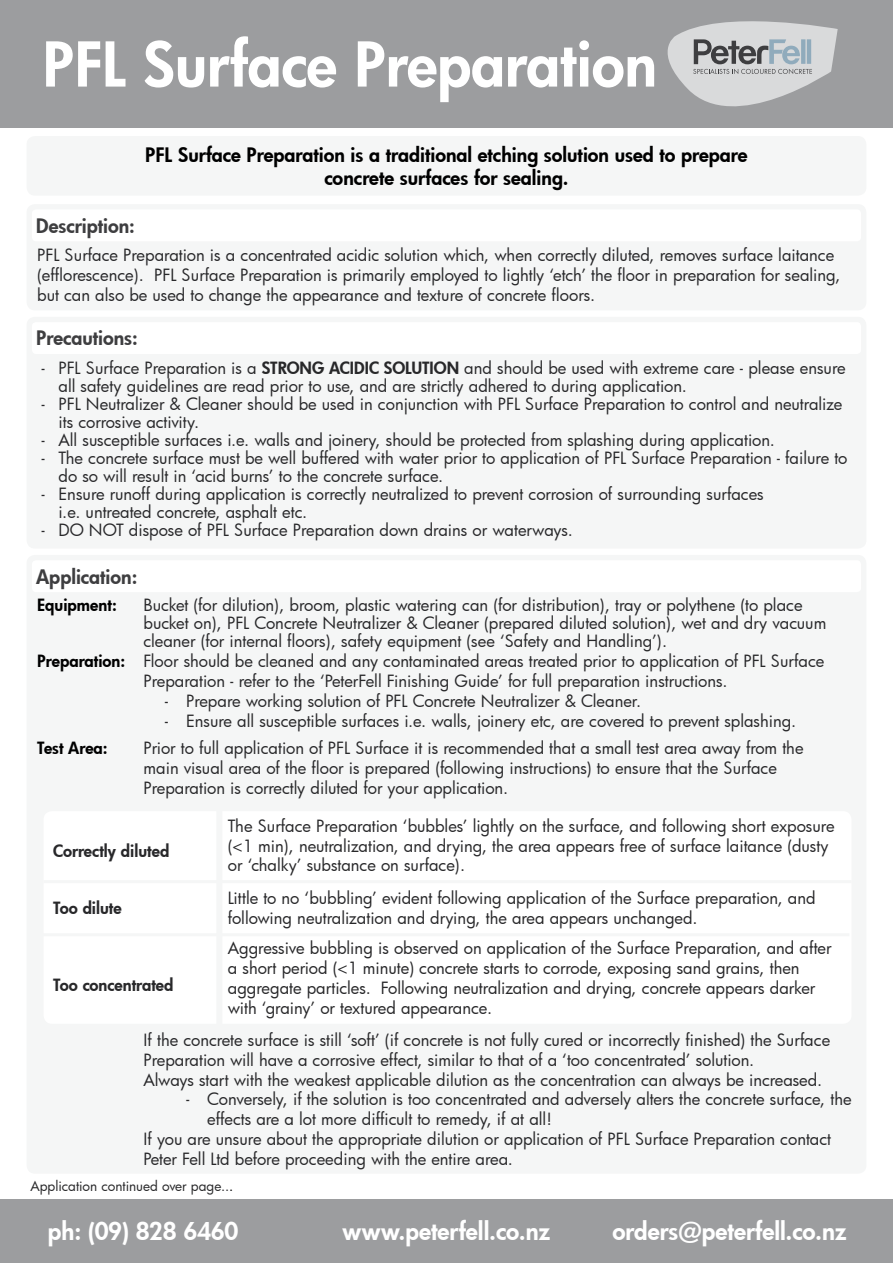
<style>
.page{position:relative;width:893px;height:1263px;background:#fff}
.page>*{position:absolute;margin:0;border:0;box-sizing:border-box;transform-origin:0 0}
.t1{font:800 60px "Futura";color:#fff}
.t2{font:800 24px "Futura";color:#fff}
.t3{font:800 19.5px/23.4px "Futura";color:#000;text-align:center}
.t4{font:800 19.5px "Futura";color:#3e3e40}
.t5{font:16.5px/19.8px "Futura";color:#28282a}
.t6{font:800 16.5px "Futura";color:#28282a}
.t7{font:800 16.5px "Futura";color:#000}
.t8{font:13.5px "Futura";color:#28282a}
.s1{font-weight:800}
.s2{font-weight:800;color:#000}
.s3{color:#000}
</style>
<div class="page">
<div style="left:27px;top:136px;width:839px;height:60px;background:#f5f6f6;border-radius:9px"></div>
<div style="left:0;top:0;width:893px;height:128px;background:#9c9d9f"></div>
<svg style="left:667px;top:21px;width:171px;height:86px"></svg>
<div style="left:0;top:1199px;width:893px;height:64px;background:#9c9d9f"></div>
<div style="left:27px;top:317px;width:839px;height:232px;background:#f5f6f6;border-radius:9px"></div>
<div style="left:27px;top:204px;width:839px;height:106px;background:#f5f6f6;border-radius:9px"></div>
<div style="left:32px;top:209px;width:829px;height:32px;background:#fff;border-radius:4px"></div>
<div style="left:32px;top:322px;width:829px;height:32px;background:#fff;border-radius:4px"></div>
<div style="left:27px;top:555px;width:839px;height:619px;background:#f5f6f6;border-radius:9px"></div>
<div style="left:32px;top:560px;width:829px;height:32px;background:#fff;border-radius:4px"></div>
<div style="left:44px;top:811px;width:807px;height:213px;background:#fff;border-radius:9px"></div>
<hr style="left:44px;top:880px;width:807px;height:3px;background:#f5f6f6">
<hr style="left:41px;top:933px;width:808px;height:3px;background:#f5f6f6">
<div style="left:216px;top:807px;width:6px;height:223px;background:#f5f6f6"></div>
<h1 class="t1" style="left:43px;top:24px;width:616px">PFL Surface Preparation</h1>
<p class="t3" style="left:145px;top:142px;width:604px">PFL Surface Preparation is a traditional etching solution used to prepare concrete surfaces for sealing.</p>
<p class="t4" style="left:36px;top:212px;width:100px">Description:</p>
<p class="t5" style="left:37px;top:245px;width:805px">PFL Surface Preparation is a concentrated acidic solution which, when correctly diluted, removes surface laitance (efflorescence). PFL Surface Preparation is primarily employed to lightly ‘etch’ the floor in preparation for sealing, but can also be used to change the appearance and texture of concrete floors.</p>
<p class="t4" style="left:36px;top:325px;width:103px">Precautions:</p>
<p class="t5" style="left:58px;top:359px;width:789px;line-height:18px;text-indent:-17px">- PFL Surface Preparation is a <span class="s1">STRONG ACIDIC SOLUTION</span> and should be used with extreme care - please ensure all safety guidelines are read prior to use, and are strictly adhered to during application.</p>
<p class="t5" style="left:58px;top:395px;width:785px;line-height:18px;text-indent:-17px">- PFL Neutralizer &amp; Cleaner should be used in conjunction with PFL Surface Preparation to control and neutralize its corrosive activity.</p>
<p class="t5" style="left:41px;top:430px;width:735px">- All susceptible surfaces i.e. walls and joinery, should be protected from splashing during application.</p>
<p class="t5" style="left:58px;top:449px;width:790px;line-height:18px;text-indent:-17px">- The concrete surface must be well buffered with water prior to application of PFL Surface Preparation - failure to do so will result in ‘acid burns’ to the concrete surface.</p>
<p class="t5" style="left:58px;top:485px;width:707px;line-height:18px;text-indent:-17px">- Ensure runoff during application is correctly neutralized to prevent corrosion of surrounding surfaces i.e. untreated concrete, asphalt etc.</p>
<p class="t5" style="left:41px;top:520px;width:533px">- DO NOT dispose of PFL Surface Preparation down drains or waterways.</p>
<p class="t4" style="left:36px;top:563px;width:103px">Application:</p>
<p class="t7" style="left:37px;top:594px;width:81px">Equipment:</p>
<p class="t5" style="left:144px;top:596px;width:684px;line-height:18px">Bucket (for dilution), broom, plastic watering can (for distribution), tray or polythene (to place bucket on), PFL Concrete Neutralizer &amp; Cleaner (prepared diluted solution), wet and dry vacuum cleaner (for internal floors), safety equipment (see ‘Safety and Handling’).</p>
<p class="t5" style="left:37px;top:651px;width:789px;text-align:center"><span class="s2">Preparation:</span> Floor should be cleaned and any contaminated areas treated prior to application of PFL Surface<br>Preparation - refer to the ‘PeterFell Finishing Guide’ for full preparation instructions.</p>
<p class="t5" style="left:165px;top:690px;width:478px">- Prepare working solution of PFL Concrete Neutralizer &amp; Cleaner.</p>
<p class="t5" style="left:165px;top:710px;width:633px">- Ensure all susceptible surfaces i.e. walls, joinery etc, are covered to prevent splashing.</p>
<p class="t7" style="left:37px;top:737px;width:72px">Test Area:</p>
<p class="t5" style="left:144px;top:738px;width:662px">Prior to full application of PFL Surface it is recommended that a small test area away from the main visual area of the floor is prepared (following instructions) to ensure that the Surface<br>Preparation is correctly diluted for your application.</p>
<p class="t6" style="left:53px;top:840px;width:118px">Correctly diluted</p>
<p class="t6" style="left:53px;top:896px;width:70px">Too dilute</p>
<p class="t6" style="left:53px;top:973px;width:122px">Too concentrated</p>
<p class="t5" style="left:228px;top:815px;width:608px">The Surface Preparation ‘bubbles’ lightly on the surface, and following short exposure (&lt;1 min), neutralization, and drying, the area appears free of surface laitance (dusty or ‘chalky’ substance on surface).</p>
<p class="t5" style="left:228px;top:888px;width:589px">Little to no ‘bubbling’ evident following application of the Surface preparation, and following neutralization and drying, the area appears unchanged.</p>
<p class="t5" style="left:228px;top:938px;width:605px">Aggressive bubbling is observed on application of the Surface Preparation, and after a short period (&lt;1 minute) concrete starts to corrode, exposing sand grains, then aggregate particles. Following neutralization and drying, concrete appears darker with ‘grainy’ or textured appearance.</p>
<p class="t5" style="left:143px;top:1029px;width:688px">If the concrete surface is still ‘soft’ (if concrete is not fully cured or incorrectly finished) the Surface<br>Preparation will have a corrosive effect, similar to that of a ‘too concentrated’ solution.<br>Always start with the weakest applicable dilution as the concentration can always be increased.</p>
<p class="t5" style="left:186px;top:1089px;width:667px">- Conversely, if the solution is too concentrated and adversely alters the concrete surface, the</p>
<p class="t5" style="left:207px;top:1109px;width:346px">effects are a lot more difficult to remedy, if at all!</p>
<p class="t5" style="left:143px;top:1128px;width:689px">If you are unsure about the appropriate dilution or application of PFL Surface Preparation contact</p>
<p class="t5" style="left:143px;top:1148px;width:371px">Peter Fell Ltd before proceeding with the entire area.</p>
<p class="t8" style="left:30px;top:1177px;width:204px">Application continued over page..<span class="s3">.</span></p>
<h2 class="t2" style="left:48px;top:1215px;width:192px">ph: (09) 828 6460</h2>
<h2 class="t2" style="left:343px;top:1215px;width:209px">www.peterfell.co.nz</h2>
<h2 class="t2" style="left:612px;top:1215px;width:236px">orders@peterfell.co.nz</h2>
</div>
